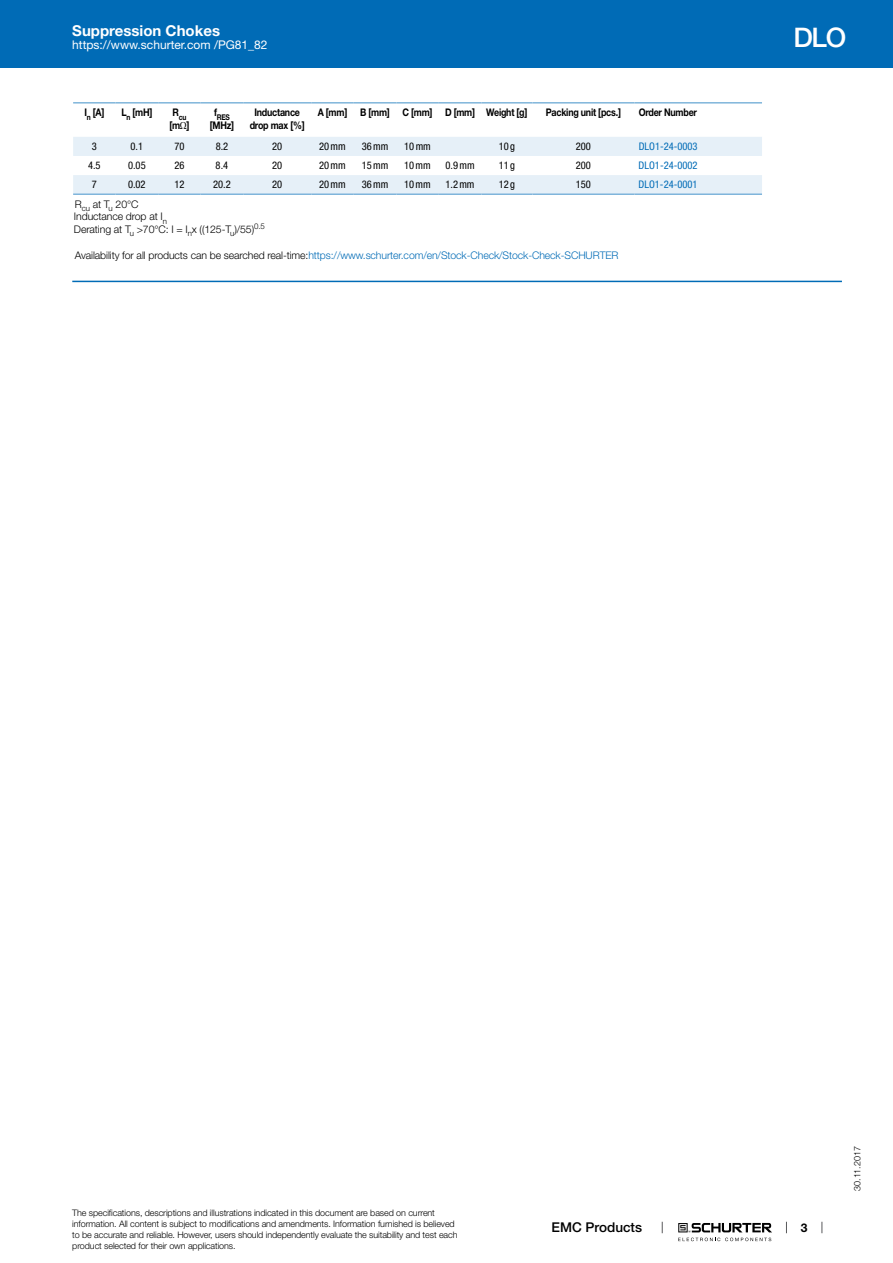
<style>
.page{position:relative;width:893px;height:1263px;background:#fff}
.page>*{position:absolute;margin:0;border:0;box-sizing:border-box;transform-origin:0 0}
.t1{font:500 27px "Helvetica Neue LT";color:#fff}
.t2{font:700 15px "Helvetica Neue LT";color:#fff}
.t3{font:500 13.5px "Helvetica Neue LT";color:#000}
.t4{font:12px "Helvetica Neue LT";color:#fff}
.t5{font:700 12px "Helvetica Neue LT";color:#000}
.t6{font:300 10.5px "Helvetica Neue LT";letter-spacing:-.01em;color:#006bb6}
.t7{font:condensed 10.5px "Helvetica Neue LT";color:#000}
.t8{font:700 10.5px/12.6px "Helvetica Neue LT";letter-spacing:-.025em;color:#000;text-align:center;scale:.85 1}
.t9{font:300 10.5px/12.6px "Helvetica Neue LT";letter-spacing:-.01em;color:#000}
.t10{font:condensed 10.5px "Helvetica Neue LT";color:#006bb6}
.t11{font:300 9px/10.8px "Helvetica Neue LT";letter-spacing:-.01em;color:#000}
.t12{font:700 7.8px "Helvetica Neue LT";color:#000;scale:.85 1}
.s1{font-family:"Arial Unicode MS";font-weight:400}
.s2{color:#000}
</style>
<div class="page">
<svg style="left:678px;top:1223px;width:94px;height:18px"></svg>
<div style="left:0;top:0;width:893px;height:68px;background:#006bb6"></div>
<svg style="left:73px;top:137px;width:689px;height:56px"></svg>
<hr style="left:73px;top:102px;width:43px;height:2px;background:#80b5db">
<hr style="left:116px;top:102px;width:42px;height:2px;background:#80b5db">
<hr style="left:158px;top:102px;width:43px;height:2px;background:#80b5db">
<hr style="left:201px;top:102px;width:42px;height:2px;background:#80b5db">
<hr style="left:243px;top:102px;width:68px;height:2px;background:#80b5db">
<hr style="left:311px;top:102px;width:43px;height:2px;background:#80b5db">
<hr style="left:354px;top:102px;width:42px;height:2px;background:#80b5db">
<hr style="left:396px;top:102px;width:43px;height:2px;background:#80b5db">
<hr style="left:439px;top:102px;width:42px;height:2px;background:#80b5db">
<hr style="left:481px;top:102px;width:51px;height:2px;background:#80b5db">
<hr style="left:532px;top:102px;width:102px;height:2px;background:#80b5db">
<hr style="left:634px;top:102px;width:128px;height:2px;background:#80b5db">
<hr style="left:73px;top:193px;width:43px;height:2px;background:#80b5db">
<hr style="left:116px;top:193px;width:42px;height:2px;background:#80b5db">
<hr style="left:158px;top:193px;width:43px;height:2px;background:#80b5db">
<hr style="left:201px;top:193px;width:42px;height:2px;background:#80b5db">
<hr style="left:243px;top:193px;width:68px;height:2px;background:#80b5db">
<hr style="left:311px;top:193px;width:43px;height:2px;background:#80b5db">
<hr style="left:354px;top:193px;width:42px;height:2px;background:#80b5db">
<hr style="left:396px;top:193px;width:43px;height:2px;background:#80b5db">
<hr style="left:439px;top:193px;width:42px;height:2px;background:#80b5db">
<hr style="left:481px;top:193px;width:51px;height:2px;background:#80b5db">
<hr style="left:532px;top:193px;width:102px;height:2px;background:#80b5db">
<hr style="left:634px;top:193px;width:128px;height:2px;background:#80b5db">
<hr style="left:72px;top:281px;width:770px;height:1px;background:#006bb6">
<h2 class="t2" style="left:72px;top:21px;width:149px">Suppression Chokes</h2>
<h3 class="t4" style="left:72px;top:38px;width:197px">https://www.schurter.com /PG81_82</h3>
<p class="t8" style="left:84px;top:106px;width:25px">I<sub>n</sub> [A]</p>
<p class="t8" style="left:121px;top:106px;width:38px">L<sub>n</sub> [mH]</p>
<p class="t12" style="left:173px;top:112px;width:18px"><sup>R</sup>cu</p>
<p class="t8" style="left:169px;top:118px;width:25px">[m<span class="s1">Ω</span>]</p>
<p class="t12" style="left:214px;top:112px;width:20px"><sup>f</sup>RES</p>
<p class="t8" style="left:210px;top:118px;width:30px">[MHz]</p>
<p class="t8" style="left:250px;top:106px;width:66px">Inductance drop max [%]</p>
<p class="t8" style="left:318px;top:106px;width:248px">A [mm] B [mm] C [mm] D [mm] Weight [g]</p>
<p class="t8" style="left:546px;top:106px;width:90px">Packing unit [pcs.]</p>
<p class="t8" style="left:639px;top:106px;width:70px">Order Number</p>
<p class="t7" style="left:92px;top:140px;width:7px">3</p>
<p class="t7" style="left:131px;top:140px;width:14px">0.1</p>
<p class="t7" style="left:174px;top:140px;width:12px">70</p>
<p class="t7" style="left:216px;top:140px;width:14px">8.2</p>
<p class="t7" style="left:272px;top:140px;width:12px">20</p>
<p class="t7" style="left:319px;top:140px;width:28px">20mm</p>
<p class="t7" style="left:362px;top:140px;width:28px">36mm</p>
<p class="t7" style="left:404px;top:140px;width:28px">10mm</p>
<p class="t7" style="left:499px;top:140px;width:18px">10g</p>
<p class="t7" style="left:576px;top:140px;width:17px">200</p>
<p class="t10" style="left:639px;top:140px;width:61px">DLO1-24-0003</p>
<p class="t7" style="left:88px;top:160px;width:14px">4.5</p>
<p class="t7" style="left:128px;top:160px;width:19px">0.05</p>
<p class="t7" style="left:174px;top:160px;width:12px">26</p>
<p class="t7" style="left:216px;top:160px;width:14px">8.4</p>
<p class="t7" style="left:272px;top:160px;width:12px">20</p>
<p class="t7" style="left:319px;top:160px;width:28px">20mm</p>
<p class="t7" style="left:362px;top:160px;width:28px">15mm</p>
<p class="t7" style="left:404px;top:160px;width:28px">10mm</p>
<p class="t7" style="left:445px;top:160px;width:31px">0.9mm</p>
<p class="t7" style="left:499px;top:160px;width:18px">11g</p>
<p class="t7" style="left:576px;top:160px;width:17px">200</p>
<p class="t10" style="left:639px;top:160px;width:61px">DLO1-24-0002</p>
<p class="t7" style="left:92px;top:179px;width:7px">7</p>
<p class="t7" style="left:128px;top:179px;width:19px">0.02</p>
<p class="t7" style="left:174px;top:179px;width:12px">12</p>
<p class="t7" style="left:213px;top:179px;width:19px">20.2</p>
<p class="t7" style="left:272px;top:179px;width:12px">20</p>
<p class="t7" style="left:319px;top:179px;width:28px">20mm</p>
<p class="t7" style="left:362px;top:179px;width:28px">36mm</p>
<p class="t7" style="left:404px;top:179px;width:28px">10mm</p>
<p class="t7" style="left:445px;top:179px;width:31px">1.2mm</p>
<p class="t7" style="left:499px;top:179px;width:18px">12g</p>
<p class="t7" style="left:576px;top:179px;width:17px">150</p>
<p class="t10" style="left:639px;top:179px;width:61px">DLO1-24-0001</p>
<p class="t9" style="left:74px;top:197px;width:192px">R<sub>cu</sub> at T<sub>u</sub> 20°C<br>Inductance drop at I<sub>n<br></sub>Derating at T<sub>u</sub> &gt;70°C: I = I<sub>n</sub>x ((125-T<sub>u</sub>)/55)<sup>0.5</sup></p>
<p class="t6" style="left:75px;top:249px;width:545px"><span class="s2">Availability for all products can be searched real-time:</span>https://www.schurter.com/en/Stock-Check/Stock-Check-SCHURTER</p>
<h1 class="t1" style="left:793px;top:21px;width:54px">DLO</h1>
<p class="t11" style="left:72px;top:1207px;width:387px">The specifications, descriptions and illustrations indicated in this document are based on current information. All content is subject to modifications and amendments. Information furnished is believed to be accurate and reliable. However, users should independently evaluate the suitability and test each product selected for their own applications.</p>
<h3 class="t3" style="left:552px;top:1219px;width:92px">EMC Products</h3>
<h3 class="t5" style="left:801px;top:1220px;width:8px">3</h3>
<p class="t11" style="left:852px;top:1191px;width:46px;rotate:-90deg">30.11.2017</p>
</div>
